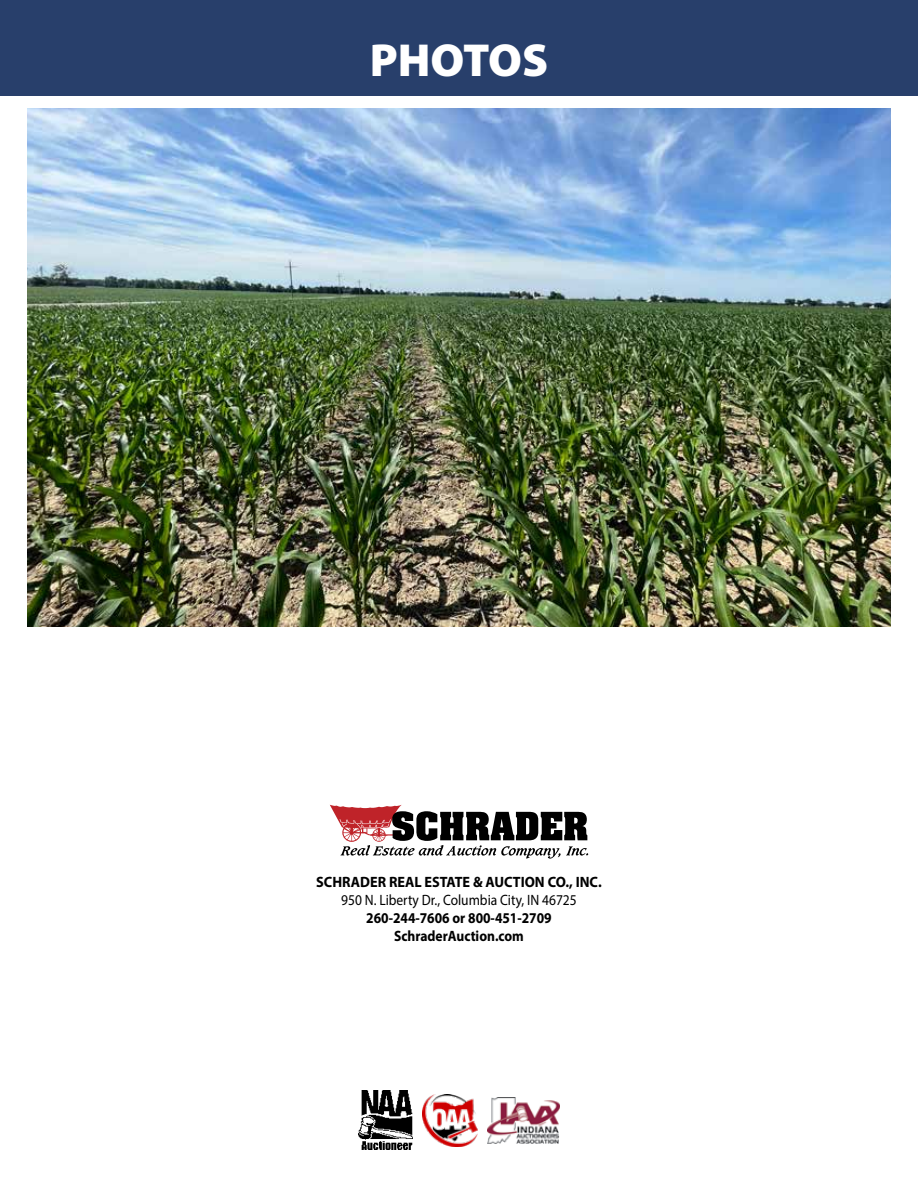
<style>
.page{position:relative;width:918px;height:1188px;background:#fff}
.page>*{position:absolute;margin:0;border:0;box-sizing:border-box;transform-origin:0 0}
.t1{font:900 46.5px "Myriad Pro";color:#fff}
.t2{font:700 15px/18px "Myriad Pro";color:#000;text-align:center;scale:.9 1}
.t3{font:15px "Myriad Pro";color:#000;scale:.9 1}
.t4{font:700 15px "Myriad Pro";color:#000;scale:.95 1}
</style>
<div class="page">
<div style="left:0;top:0;width:918px;height:96px;background:#283f6b"></div>
<img style="left:27px;top:108px;width:864px;height:518px">
<svg style="left:330px;top:805px;width:258px;height:54px"></svg>
<img style="left:358px;top:1091px;width:55px;height:59px">
<img style="left:423px;top:1094px;width:54px;height:53px">
<img style="left:487px;top:1098px;width:73px;height:45px">
<h1 class="t1" style="left:370px;top:29px;width:180px">PHOTOS</h1>
<p class="t4" style="left:316px;top:872px;width:302px">SCHRADER REAL ESTATE &amp; AUCTION CO., INC.</p>
<p class="t3" style="left:341px;top:891px;width:263px">950 N. Liberty Dr., Columbia City, IN 46725</p>
<p class="t2" style="left:366px;top:909px;width:208px">260-244-7606 or 800-451-2709<br>SchraderAuction.com</p>
</div>
